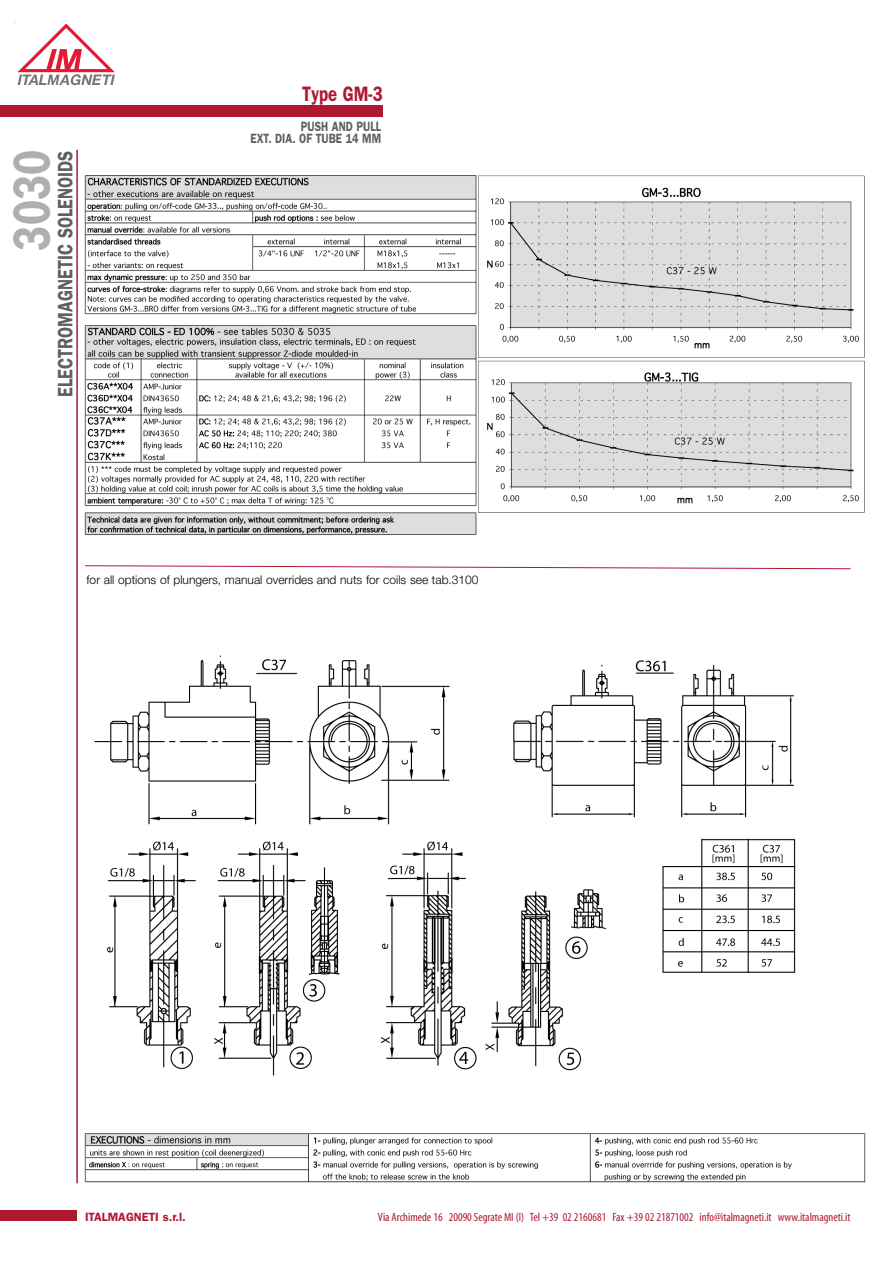
<style>
.page{position:relative;width:893px;height:1263px;background:#fff}
.page>*{position:absolute;margin:0;border:0;box-sizing:border-box;transform-origin:0 0}
.t1{font:600 52.5px "Franklin Gothic";color:#afafaf;scale:.8 1}
.t2{font:600 21px "Franklin Gothic";color:#5f5f5f;scale:.8 1}
.t3{font:600 21px "Franklin Gothic";color:#ae1833;scale:.8 1}
.t4{font:600 13.5px/12px "Franklin Gothic";color:#5f5f5f;text-align:right;scale:.8 1}
.t5{font:12px "Myriad MM 400 300";color:#ae1833}
.t6{font:300 12px "Helvetica Neue";color:#000}
.t7{font:600 12px "Franklin Gothic";color:#ae1833}
</style>
<div class="page">
<img style="left:94px;top:655px;width:702px;height:421px">
<img style="left:84px;top:175px;width:781px;height:360px">
<img style="left:77px;top:1133px;width:789px;height:51px">
<div style="left:0;top:1210px;width:76px;height:11px;background:#ae1833"></div>
<div style="left:1px;top:105px;width:382px;height:12px;background:#ae1833"></div>
<hr style="left:76px;top:150px;width:2px;height:1033px;background:#ae1833">
<svg style="left:14px;top:22px;width:101px;height:63px"></svg>
<svg style="left:85px;top:565px;width:766px;height:4px"></svg>
<p class="t2" style="left:58px;top:397px;width:309px;rotate:-90deg">ELECTROMAGNETIC SOLENOIDS</p>
<p class="t1" style="left:14px;top:251px;width:127px;rotate:-90deg">3030</p>
<p class="t3" style="left:302px;top:86px;width:102px">Type GM-3</p>
<p class="t4" style="left:250px;top:122px;width:165px">PUSH AND PULL<br>EXT. DIA. OF TUBE 14 MM</p>
<p class="t6" style="left:87px;top:576px;width:393px">for all options of plungers, manual overrides and nuts for coils see tab.3100</p>
<p class="t7" style="left:85px;top:1213px;width:102px">ITALMAGNETI s.r.l.</p>
<p class="t5" style="left:378px;top:1213px;width:474px">Via Archimede 16 20090 Segrate MI (I) Tel +39 02 2160681 Fax +39 02 21871002 info@italmagneti.it www.italmagneti.it</p>
</div>
